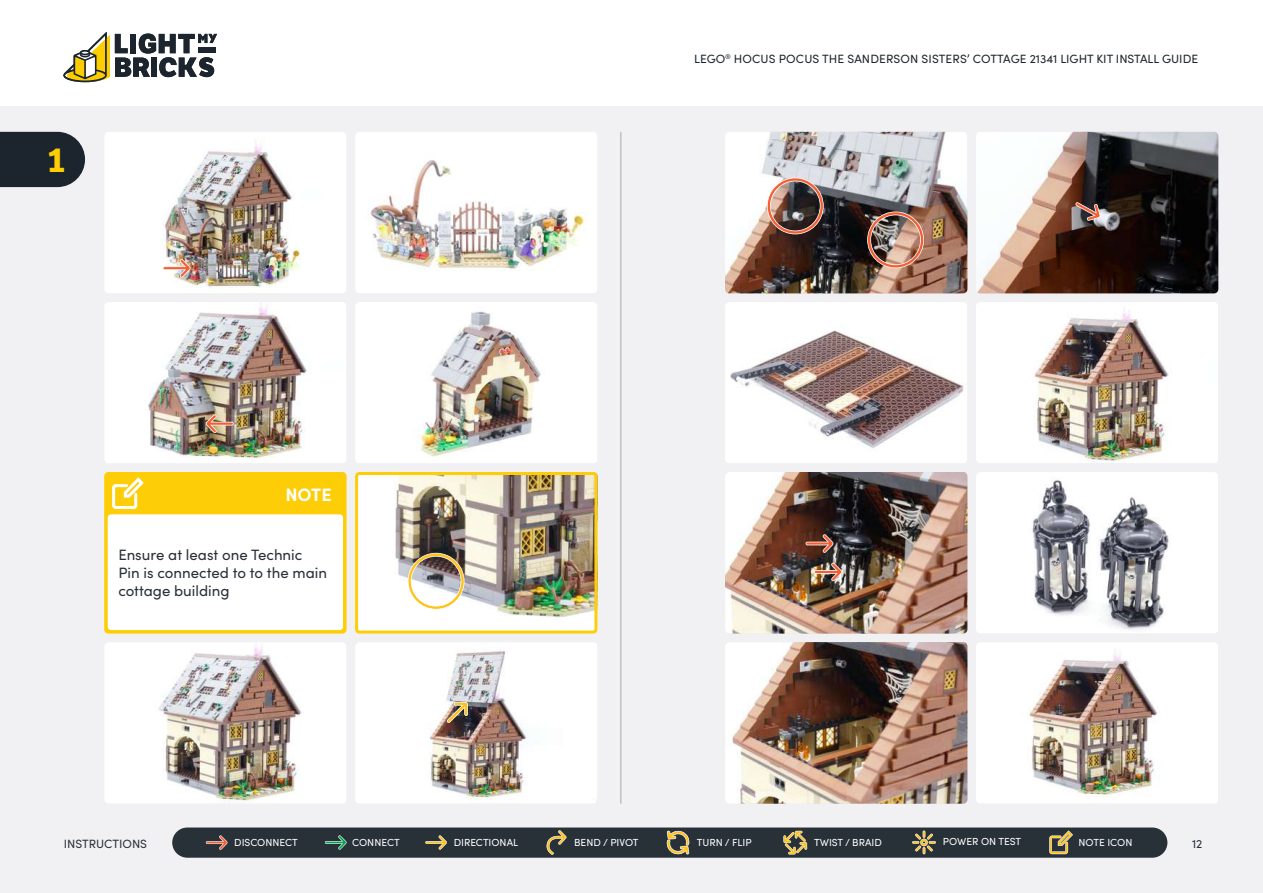
<style>
.page{position:relative;width:1263px;height:893px;background:#fff}
.page>*{position:absolute;margin:0;border:0;box-sizing:border-box;transform-origin:0 0}
.t1{font:700 33px "LFT Etica";color:#ffcd03}
.t2{font:700 18px "Sofia Pro";color:#fff}
.t3{font:15px/18px "Sofia Pro";color:#283038}
.t4{font:12px "Sofia Pro";color:#1c252d}
.t5{font:12px "Sofia Pro";color:#283038}
.t6{font:10.2px "Sofia Pro";color:#fff}
</style>
<div class="page">
<div style="left:0;top:106px;width:1263px;height:787px;background:#f1f1f3"></div>
<hr style="left:621px;top:132px;width:1px;height:672px;background:#000">
<div style="left:172px;top:827px;width:995px;height:31px;background:#283038;border-radius:15px"></div>
<svg style="left:783px;top:831px;width:24px;height:23px"></svg>
<svg style="left:206px;top:835px;width:22px;height:15px"></svg>
<svg style="left:325px;top:835px;width:22px;height:15px"></svg>
<svg style="left:425px;top:835px;width:22px;height:15px"></svg>
<svg style="left:546px;top:830px;width:21px;height:25px"></svg>
<svg style="left:1049px;top:830px;width:24px;height:24px"></svg>
<svg style="left:912px;top:830px;width:24px;height:24px"></svg>
<svg style="left:666px;top:830px;width:24px;height:25px"></svg>
<svg style="left:63px;top:32px;width:154px;height:50px"></svg>
<svg style="left:0;top:132px;width:85px;height:55px;background:#2a333a"></svg>
<img style="left:355px;top:132px;width:242px;height:161px">
<img style="left:976px;top:302px;width:242px;height:161px">
<img style="left:105px;top:132px;width:241px;height:161px">
<img style="left:725px;top:302px;width:242px;height:161px">
<img style="left:355px;top:302px;width:242px;height:161px">
<img style="left:976px;top:472px;width:242px;height:161px">
<img style="left:355px;top:643px;width:242px;height:160px">
<img style="left:976px;top:643px;width:242px;height:160px">
<img style="left:976px;top:132px;width:242px;height:161px">
<img style="left:105px;top:643px;width:241px;height:160px">
<img style="left:725px;top:642px;width:242px;height:162px">
<img style="left:105px;top:302px;width:241px;height:161px">
<img style="left:725px;top:472px;width:242px;height:162px">
<img style="left:725px;top:132px;width:242px;height:161px">
<img style="left:767px;top:178px;width:57px;height:56px">
<svg style="left:163px;top:259px;width:28px;height:18px"></svg>
<svg style="left:206px;top:414px;width:28px;height:19px"></svg>
<svg style="left:1075px;top:202px;width:26px;height:19px"></svg>
<img style="left:359px;top:476px;width:234px;height:154px">
<div style="left:355px;top:472px;width:242px;height:162px;border:3px solid #fdce07;border-radius:3px"></div>
<div style="left:104px;top:472px;width:243px;height:162px;background:#fdce07;border-radius:4px"></div>
<div style="left:108px;top:514px;width:235px;height:116px;background:#fff;border-radius:3px"></div>
<svg style="left:112px;top:477px;width:32px;height:32px"></svg>
<svg style="left:408px;top:553px;width:56px;height:57px"></svg>
<svg style="left:447px;top:702px;width:21px;height:21px"></svg>
<img style="left:867px;top:211px;width:57px;height:57px">
<svg style="left:805px;top:534px;width:29px;height:19px"></svg>
<svg style="left:814px;top:563px;width:28px;height:18px"></svg>
<h1 class="t1" style="left:48px;top:140px;width:19px">1</h1>
<h2 class="t2" style="left:285px;top:481px;width:48px">NOTE</h2>
<h3 class="t3" style="left:118px;top:544px;width:210px">Ensure at least one Technic<br>Pin is connected to to the main cottage building</h3>
<p class="t4" style="left:694px;top:50px;width:505px">LEGO<sup>®</sup> HOCUS POCUS THE SANDERSON SISTERS’ COTTAGE 21341 LIGHT KIT INSTALL GUIDE</p>
<p class="t5" style="left:64px;top:835px;width:85px">INSTRUCTIONS</p>
<p class="t6" style="left:234px;top:835px;width:65px">DISCONNECT</p>
<p class="t6" style="left:352px;top:835px;width:49px">CONNECT</p>
<p class="t6" style="left:454px;top:835px;width:66px">DIRECTIONAL</p>
<p class="t6" style="left:574px;top:835px;width:66px">BEND / PIVOT</p>
<p class="t6" style="left:697px;top:835px;width:56px">TURN / FLIP</p>
<p class="t6" style="left:814px;top:835px;width:69px">TWIST / BRAID</p>
<p class="t6" style="left:943px;top:834px;width:80px">POWER ON TEST</p>
<p class="t6" style="left:1078px;top:835px;width:55px">NOTE ICON</p>
<p class="t5" style="left:1192px;top:835px;width:12px">12</p>
</div>
